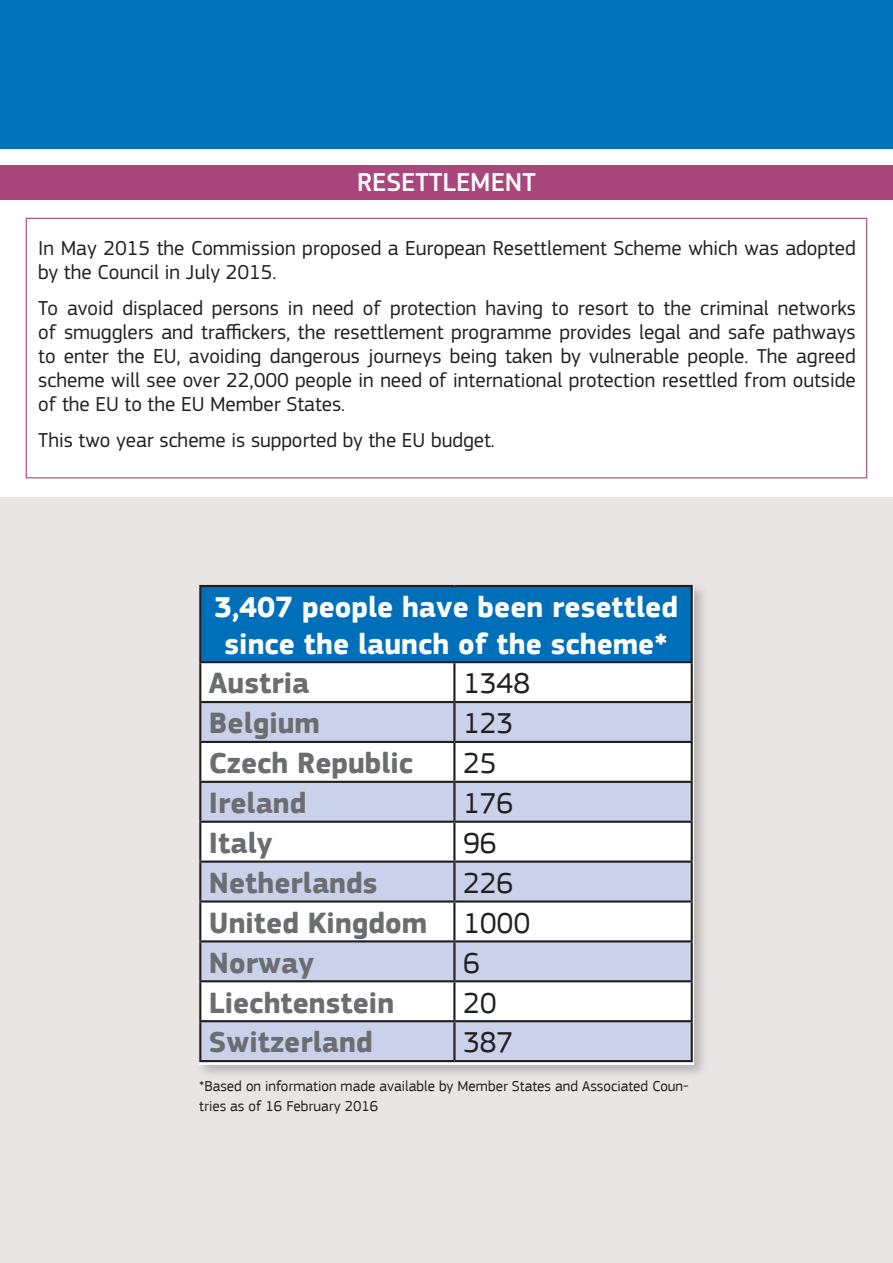
<style>
.page{position:relative;width:893px;height:1263px;background:#fff}
.page>*{position:absolute;margin:0;border:0;box-sizing:border-box;transform-origin:0 0}
.t1{font:700 30.15px "EC Square Sans Pro";color:#6c6d70}
.t2{font:700 30.15px/36.2px "EC Square Sans Pro";color:#fff;text-align:center}
.t3{font:30.15px "EC Square Sans Pro";color:#231f20}
.t4{font:500 27px "EC Square Sans Pro";color:#fff}
.t5{font:21px/24px "EC Square Sans Pro";color:#231f20}
.t6{font:15px/19.5px "EC Square Sans Pro";color:#231f20}
</style>
<div class="page">
<div style="left:0;top:497px;width:893px;height:766px;background:#e9e5e4"></div>
<div style="left:196px;top:581px;width:513px;height:499px;background:#231f20;opacity:.25"></div>
<div style="left:199px;top:585px;width:495px;height:479px;background:#fff"></div>
<div style="left:200px;top:586px;width:492px;height:76px;background:#006fba"></div>
<div style="left:201px;top:703px;width:490px;height:38px;background:#cad1ea"></div>
<svg style="left:201px;top:783px;width:490px;height:277px;fill:#cad1ea"></svg>
<hr style="left:199px;top:585px;width:255px;height:2px;background:#231f20">
<hr style="left:199px;top:587px;width:2px;height:74px;background:#231f20">
<hr style="left:454px;top:585px;width:239px;height:2px;background:#231f20">
<hr style="left:691px;top:587px;width:2px;height:74px;background:#231f20">
<hr style="left:199px;top:661px;width:255px;height:2px;background:#231f20">
<hr style="left:199px;top:663px;width:2px;height:38px;background:#231f20">
<hr style="left:454px;top:661px;width:239px;height:2px;background:#231f20">
<hr style="left:453px;top:663px;width:2px;height:38px;background:#231f20">
<hr style="left:691px;top:663px;width:2px;height:38px;background:#231f20">
<hr style="left:199px;top:743px;width:2px;height:38px;background:#231f20">
<hr style="left:453px;top:743px;width:2px;height:38px;background:#231f20">
<hr style="left:691px;top:743px;width:2px;height:38px;background:#231f20">
<hr style="left:199px;top:823px;width:2px;height:37px;background:#231f20">
<hr style="left:453px;top:823px;width:2px;height:37px;background:#231f20">
<hr style="left:691px;top:823px;width:2px;height:37px;background:#231f20">
<hr style="left:199px;top:902px;width:2px;height:38px;background:#231f20">
<hr style="left:453px;top:902px;width:2px;height:38px;background:#231f20">
<hr style="left:691px;top:902px;width:2px;height:38px;background:#231f20">
<hr style="left:199px;top:982px;width:2px;height:38px;background:#231f20">
<hr style="left:453px;top:982px;width:2px;height:38px;background:#231f20">
<hr style="left:691px;top:982px;width:2px;height:38px;background:#231f20">
<hr style="left:199px;top:701px;width:255px;height:2px;background:#231f20">
<hr style="left:199px;top:703px;width:2px;height:38px;background:#231f20">
<hr style="left:199px;top:741px;width:255px;height:2px;background:#231f20">
<hr style="left:454px;top:701px;width:239px;height:2px;background:#231f20">
<hr style="left:453px;top:703px;width:2px;height:38px;background:#231f20">
<hr style="left:691px;top:703px;width:2px;height:38px;background:#231f20">
<hr style="left:454px;top:741px;width:239px;height:2px;background:#231f20">
<hr style="left:199px;top:781px;width:255px;height:2px;background:#231f20">
<hr style="left:199px;top:783px;width:2px;height:38px;background:#231f20">
<hr style="left:199px;top:821px;width:255px;height:2px;background:#231f20">
<hr style="left:454px;top:781px;width:239px;height:2px;background:#231f20">
<hr style="left:453px;top:783px;width:2px;height:38px;background:#231f20">
<hr style="left:691px;top:783px;width:2px;height:38px;background:#231f20">
<hr style="left:454px;top:821px;width:239px;height:2px;background:#231f20">
<hr style="left:199px;top:860px;width:255px;height:3px;background:#231f20">
<hr style="left:199px;top:863px;width:2px;height:37px;background:#231f20">
<hr style="left:199px;top:900px;width:255px;height:2px;background:#231f20">
<hr style="left:454px;top:860px;width:239px;height:3px;background:#231f20">
<hr style="left:453px;top:863px;width:2px;height:37px;background:#231f20">
<hr style="left:691px;top:863px;width:2px;height:37px;background:#231f20">
<hr style="left:454px;top:900px;width:239px;height:2px;background:#231f20">
<hr style="left:199px;top:940px;width:255px;height:2px;background:#231f20">
<hr style="left:199px;top:942px;width:2px;height:38px;background:#231f20">
<hr style="left:199px;top:980px;width:255px;height:2px;background:#231f20">
<hr style="left:454px;top:940px;width:239px;height:2px;background:#231f20">
<hr style="left:453px;top:942px;width:2px;height:38px;background:#231f20">
<hr style="left:691px;top:942px;width:2px;height:38px;background:#231f20">
<hr style="left:454px;top:980px;width:239px;height:2px;background:#231f20">
<hr style="left:199px;top:1020px;width:255px;height:2px;background:#231f20">
<hr style="left:199px;top:1022px;width:2px;height:38px;background:#231f20">
<hr style="left:199px;top:1060px;width:255px;height:2px;background:#231f20">
<hr style="left:454px;top:1020px;width:239px;height:2px;background:#231f20">
<hr style="left:453px;top:1022px;width:2px;height:38px;background:#231f20">
<hr style="left:691px;top:1022px;width:2px;height:38px;background:#231f20">
<hr style="left:454px;top:1060px;width:239px;height:2px;background:#231f20">
<div style="left:0;top:0;width:893px;height:149px;background:#0073bd"></div>
<div style="left:0;top:165px;width:893px;height:34px;background:#a9477b"></div>
<div style="left:26px;top:218px;width:841px;height:260px;border:1px solid #a9477b"></div>
<p class="t4" style="left:357px;top:167px;width:180px">RESETTLEMENT</p>
<p class="t5" style="left:38px;top:236px;width:819px">In May 2015 the Commission proposed a European Resettlement Scheme which was adopted by the Council in July 2015.</p>
<p class="t5" style="left:38px;top:296px;width:819px;text-align:justify">To avoid displaced persons in need of protection having to resort to the criminal networks of smugglers and traffickers, the resettlement programme provides legal and safe pathways to enter the EU, avoiding dangerous journeys being taken by vulnerable people. The agreed scheme will see over 22,000 people in need of international protection resettled from outside of the EU to the EU Member States.</p>
<p class="t5" style="left:38px;top:428px;width:458px">This two year scheme is supported by the EU budget.</p>
<p class="t2" style="left:214px;top:590px;width:465px">3,407 people have been resettled since the launch of the scheme*</p>
<p class="t1" style="left:209px;top:665px;width:102px">Austria</p>
<p class="t3" style="left:463px;top:666px;width:69px">1348</p>
<p class="t1" style="left:209px;top:705px;width:113px">Belgium</p>
<p class="t3" style="left:463px;top:706px;width:52px">123</p>
<p class="t1" style="left:209px;top:745px;width:206px">Czech Republic</p>
<p class="t3" style="left:463px;top:746px;width:35px">25</p>
<p class="t1" style="left:209px;top:785px;width:99px">Ireland</p>
<p class="t3" style="left:463px;top:785px;width:52px">176</p>
<p class="t1" style="left:209px;top:825px;width:65px">Italy</p>
<p class="t3" style="left:463px;top:825px;width:35px">96</p>
<p class="t1" style="left:209px;top:865px;width:170px">Netherlands</p>
<p class="t3" style="left:463px;top:865px;width:52px">226</p>
<p class="t1" style="left:209px;top:905px;width:220px">United Kingdom</p>
<p class="t3" style="left:463px;top:905px;width:69px">1000</p>
<p class="t1" style="left:209px;top:945px;width:107px">Norway</p>
<p class="t3" style="left:463px;top:945px;width:18px">6</p>
<p class="t1" style="left:209px;top:984px;width:187px">Liechtenstein</p>
<p class="t3" style="left:463px;top:985px;width:35px">20</p>
<p class="t1" style="left:209px;top:1024px;width:165px">Switzerland</p>
<p class="t3" style="left:463px;top:1025px;width:52px">387</p>
<p class="t6" style="left:199px;top:1077px;width:491px">*Based on information made available by Member States and Associated Coun&shy;tries as of 16 February 2016</p>
</div>
